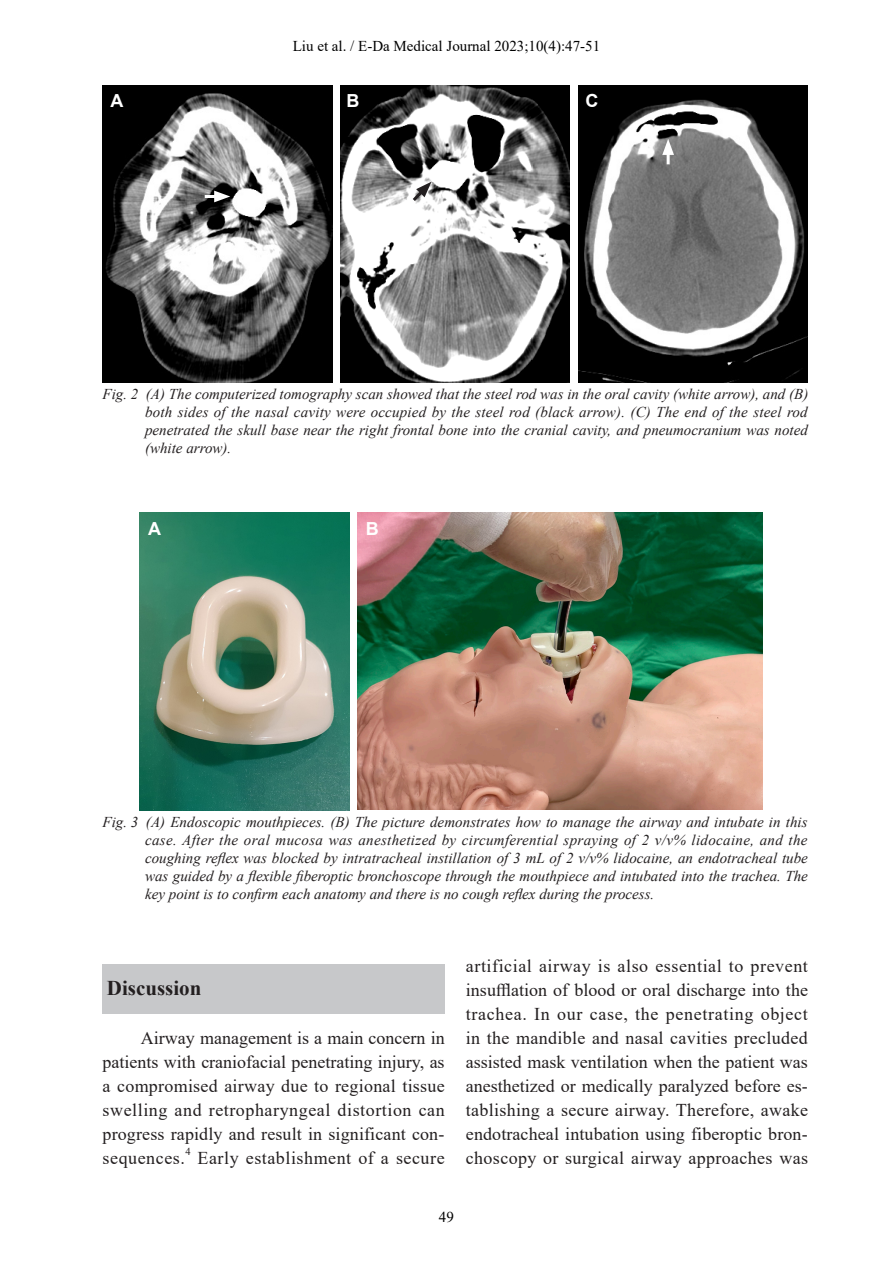
<style>
.page{position:relative;width:893px;height:1263px;background:#fff}
.page>*{position:absolute;margin:0;border:0;box-sizing:border-box;transform-origin:0 0}
.灰底標題{font:700 21px "Times New Roman";color:#231f20}
.段落樣式_英文{font:18px/24px "Times New Roman";letter-spacing:.02em;color:#231f20;text-align:justify}
.圖表{font:700 18px "Arial";color:#fff}
.t1{font:italic 15px/18px "Times New Roman";color:#231f20;text-align:justify}
.t2{font:15px "Times New Roman";color:#000}
.段落樣式_英文-2{font:10.5px "Times New Roman";color:#231f20}
</style>
<div class="page">
<img style="left:139px;top:512px;width:210px;height:298px">
<img style="left:358px;top:512px;width:405px;height:298px">
<div style="left:103px;top:964px;width:342px;height:50px;background:#c7c8ca"></div>
<img style="left:103px;top:85px;width:229px;height:298px">
<hr style="left:205px;top:195px;width:15px;height:3px;background:#fff">
<svg style="left:214px;top:191px;width:16px;height:11px"></svg>
<img style="left:340px;top:85px;width:230px;height:298px">
<svg style="left:410px;top:182px;width:22px;height:22px"></svg>
<img style="left:578px;top:85px;width:230px;height:298px">
<hr style="left:667px;top:149px;width:3px;height:15px;background:#fff">
<svg style="left:662px;top:139px;width:12px;height:16px"></svg>
<p class="t2" style="left:293px;top:35px;width:309px">Liu et al. / E-Da Medical Journal 2023;10(4):47-51</p>
<p class="圖表" style="left:111px;top:88px;width:14px">A</p>
<p class="圖表" style="left:347px;top:88px;width:14px">B</p>
<p class="圖表" style="left:585px;top:88px;width:14px">C</p>
<p class="t1" style="left:145px;top:385px;width:665px;text-indent:-43px">Fig. 2 (A) The computerized tomography scan showed that the steel rod was in the oral cavity (white arrow), and (B) both sides of the nasal cavity were occupied by the steel rod (black arrow). (C) The end of the steel rod penetrated the skull base near the right frontal bone into the cranial cavity, and pneumocranium was noted (white arrow).</p>
<p class="圖表" style="left:148px;top:516px;width:14px">A</p>
<p class="圖表" style="left:366px;top:516px;width:14px">B</p>
<p class="t1" style="left:145px;top:812px;width:664px;text-indent:-43px">Fig. 3 (A) Endoscopic mouthpieces. (B) The picture demonstrates how to manage the airway and intubate in this case. After the oral mucosa was anesthetized by circumferential spraying of 2 v/v% lidocaine, and the coughing reflex was blocked by intratracheal instillation of 3 mL of 2 v/v% lidocaine, an endotracheal tube was guided by a flexible fiberoptic bronchoscope through the mouthpiece and intubated into the trachea. The key point is to confirm each anatomy and there is no cough reflex during the process.</p>
<p class="灰底標題" style="left:107px;top:973px;width:96px">Discussion</p>
<p class="段落樣式_英文" style="left:103px;top:1025px;width:344px;text-indent:38px">Airway management is a main concern in patients with craniofacial penetrating injury, as a compromised airway due to regional tissue swelling and retropharyngeal distortion can progress rapidly and result in significant con&shy;sequences.</p>
<p class="段落樣式_英文-2" style="left:185px;top:1144px;width:7px">4</p>
<p class="段落樣式_英文" style="left:198px;top:1145px;width:249px">Early establishment of a secure</p>
<p class="段落樣式_英文" style="left:466px;top:953px;width:344px">artificial airway is also essential to prevent insufflation of blood or oral discharge into the trachea. In our case, the penetrating object in the mandible and nasal cavities precluded assisted mask ventilation when the patient was anesthetized or medically paralyzed before es&shy;tablishing a secure airway. Therefore, awake endotracheal intubation using fiberoptic bron&shy;choscopy or surgical airway approaches was</p>
<p class="t2" style="left:439px;top:1206px;width:16px">49</p>
</div>
